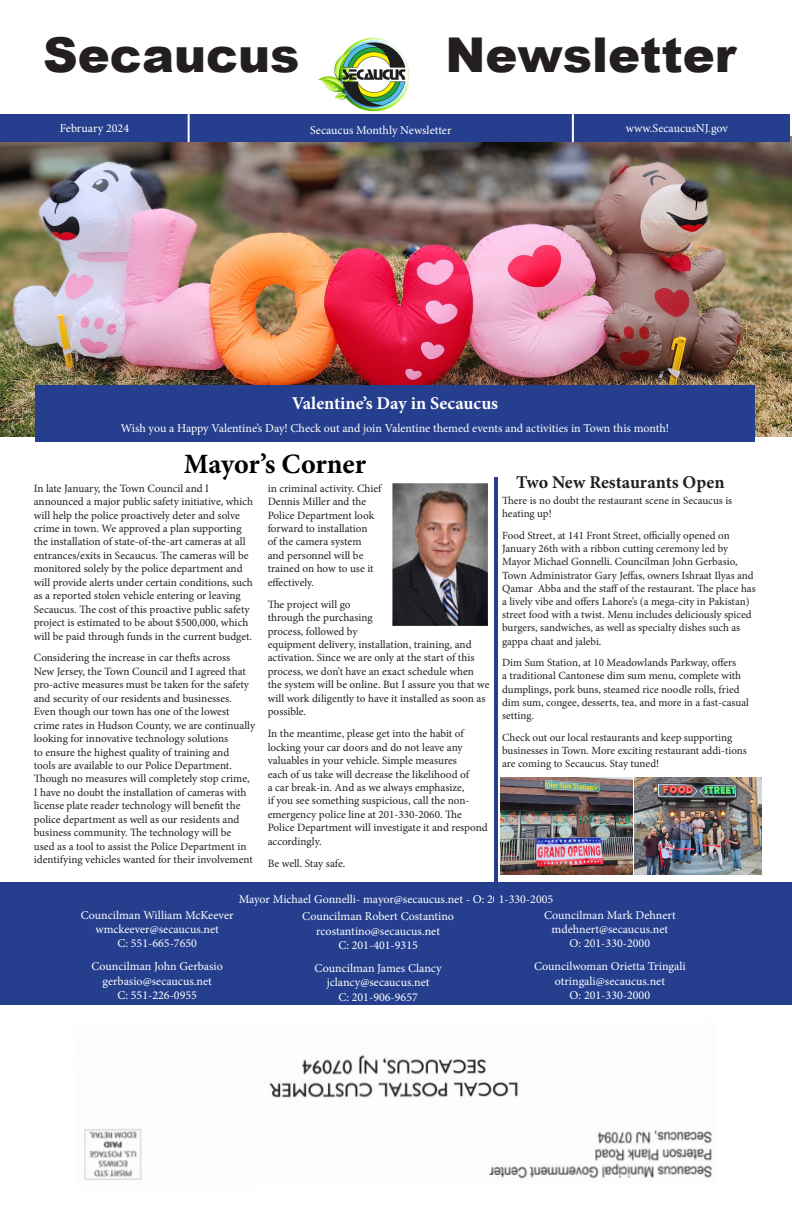
<style>
.page{position:relative;width:792px;height:1224px;background:#fff}
.page>*{position:absolute;margin:0;border:0;box-sizing:border-box;transform-origin:0 0}
.t1{font:900 48px "Arial";color:#231f20}
.t2{font:700 28px "Minion Pro";letter-spacing:-.005em;color:#000}
.t3{font:700 18px "Minion Pro";color:#fff}
.t4{font:700 18px "Minion Pro";letter-spacing:-.005em;color:#231f20}
.t5{font:12px/14.4px "Minion Pro";color:#fff;text-align:center}
.t6{font:11.2px/13.4px "Minion Pro";color:#231f20}
.t7{font:11px/13.2px "Minion Pro";letter-spacing:-.005em;color:#231f20}
</style>
<div class="page">
<img style="left:0;top:137px;width:792px;height:299px">
<div style="left:0;top:114px;width:790px;height:28px;background:#253f8e"></div>
<hr style="left:188px;top:114px;width:2px;height:28px;background:#fff">
<hr style="left:572px;top:114px;width:2px;height:28px;background:#fff">
<div style="left:35px;top:386px;width:720px;height:56px;background:#253f8e"></div>
<img style="left:393px;top:484px;width:94px;height:141px">
<div style="left:386px;top:477px;width:108px;height:155px;border:6px solid #fff"></div>
<img style="left:318px;top:37px;width:92px;height:75px">
<img style="left:84px;top:1055px;width:629px;height:125px">
<div style="left:0;top:883px;width:792px;height:122px;background:#253f8e"></div>
<hr style="left:494px;top:477px;width:4px;height:433px;background:#253f8e">
<img style="left:500px;top:778px;width:261px;height:96px">
<p class="t1" style="left:43px;top:20px;width:258px">Secaucus</p>
<p class="t1" style="left:445px;top:20px;width:292px">Newsletter</p>
<p class="t5" style="left:60px;top:121px;width:71px">February 2024</p>
<p class="t5" style="left:310px;top:123px;width:143px">Secaucus Monthly Newsletter</p>
<p class="t5" style="left:626px;top:121px;width:104px">www.SecaucusNJ.gov</p>
<p class="t3" style="left:292px;top:391px;width:208px">Valentine’s Day in Secaucus</p>
<p class="t5" style="left:121px;top:421px;width:550px">Wish you a Happy Valentine’s Day! Check out and join Valentine themed events and activities in Town this month!</p>
<p class="t2" style="left:184px;top:444px;width:184px">Mayor’s Corner</p>
<p class="t6" style="left:34px;top:481px;width:221px">In late January, the Town Council and I announced a major public safety initiative, which will help the police proactively deter and solve crime in town. We approved a plan supporting the installation of state-of-the-art cameras at all entrances/exits in Secaucus. The cameras will be monitored solely by the police department and will provide alerts under certain conditions, such as a reported stolen vehicle entering or leaving Secaucus. The cost of this proactive public safety project is estimated to be about $500,000, which will be paid through funds in the current budget.</p>
<p class="t6" style="left:34px;top:651px;width:223px">Considering the increase in car thefts across<br>New Jersey, the Town Council and I agreed that pro-active measures must be taken for the safety and security of our residents and businesses.<br>Even though our town has one of the lowest crime rates in Hudson County, we are continually looking for innovative technology solutions<br>to ensure the highest quality of training and<br>tools are available to our Police Department.<br>Though no measures will completely stop crime, I have no doubt the installation of cameras with license plate reader technology will benefit the police department as well as our residents and business community. The technology will be<br>used as a tool to assist the Police Department in identifying vehicles wanted for their involvement</p>
<p class="t6" style="left:268px;top:481px;width:115px">in criminal activity. Chief<br>Dennis Miller and the<br>Police Department look forward to installation<br>of the camera system<br>and personnel will be trained on how to use it effectively.</p>
<p class="t6" style="left:268px;top:597px;width:223px">The project will go<br>through the purchasing<br>process, followed by<br>equipment delivery, installation, training, and activation. Since we are only at the start of this process, we don’t have an exact schedule when the system will be online. But I assure you that we will work diligently to have it installed as soon as possible.</p>
<p class="t6" style="left:268px;top:727px;width:222px">In the meantime, please get into the habit of locking your car doors and do not leave any valuables in your vehicle. Simple measures<br>each of us take will decrease the likelihood of<br>a car break-in. And as we always emphasize,<br>if you see something suspicious, call the non&shy;emergency police line at 201-330-2060. The Police Department will investigate it and respond accordingly.</p>
<p class="t6" style="left:268px;top:856px;width:79px">Be well. Stay safe.</p>
<p class="t4" style="left:516px;top:469px;width:210px">Two New Restaurants Open</p>
<p class="t7" style="left:502px;top:494px;width:232px">There is no doubt the restaurant scene in Secaucus is heating up!</p>
<p class="t7" style="left:502px;top:529px;width:255px">Food Street, at 141 Front Street, officially opened on January 26th with a ribbon cutting ceremony led by Mayor Michael Gonnelli. Councilman John Gerbasio, Town Administrator Gary Jeffas, owners Ishraat Ilyas and Qamar Abba and the staff of the restaurant. The place has a lively vibe and offers Lahore’s (a mega-city in Pakistan) street food with a twist. Menu includes deliciously spiced burgers, sandwiches, as well as specialty dishes such as gappa chaat and jalebi.</p>
<p class="t7" style="left:502px;top:656px;width:248px">Dim Sum Station, at 10 Meadowlands Parkway, offers<br>a traditional Cantonese dim sum menu, complete with dumplings, pork buns, steamed rice noodle rolls, fried dim sum, congee, desserts, tea, and more in a fast-casual setting.</p>
<p class="t7" style="left:502px;top:731px;width:246px">Check out our local restaurants and keep supporting businesses in Town. More exciting restaurant addi-tions are coming to Secaucus. Stay tuned!</p>
<p class="t5" style="left:239px;top:892px;width:316px">Mayor Michael Gonnelli- mayor@secaucus.net - O: 201-330-2005</p>
<p class="t5" style="left:81px;top:908px;width:154px">Councilman William McKeever wmckeever@secaucus.net<br>C: 551-665-7650</p>
<p class="t5" style="left:91px;top:959px;width:133px">Councilman John Gerbasio gerbasio@secaucus.net<br>C: 551-226-0955</p>
<p class="t5" style="left:302px;top:909px;width:153px">Councilman Robert Costantino rcostantino@secaucus.net<br>C: 201-401-9315</p>
<p class="t5" style="left:315px;top:961px;width:129px">Councilman James Clancy jclancy@secaucus.net<br>C: 201-906-9657</p>
<p class="t5" style="left:544px;top:908px;width:133px">Councilman Mark Dehnert mdehnert@secaucus.net<br>O: 201-330-2000</p>
<p class="t5" style="left:534px;top:959px;width:153px">Councilwoman Orietta Tringali otringali@secaucus.net<br>O: 201-330-2000</p>
</div>
